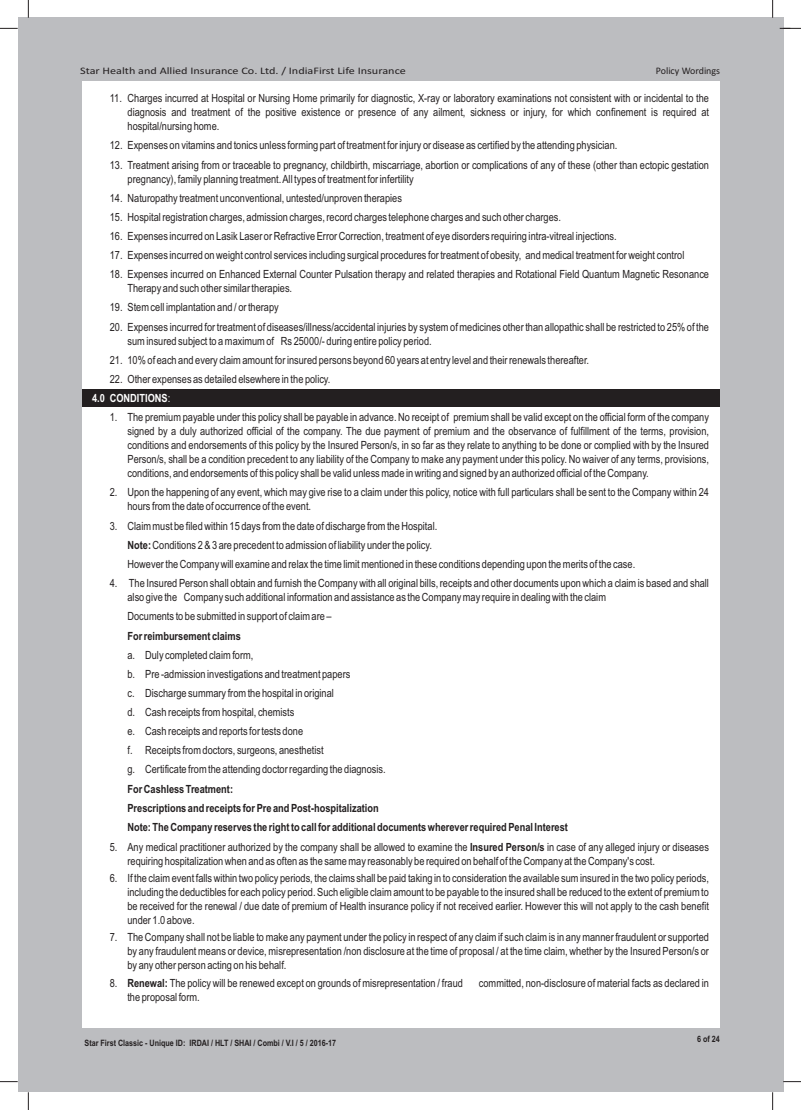
<style>
.page{position:relative;width:801px;height:1110px;background:#fff}
.page>*{position:absolute;margin:0;border:0;box-sizing:border-box;transform-origin:0 0}
.t1{font:11.25px/14px "Arial Narrow";color:#231f20}
.t2{font:700 11.25px/19.2px "Arial Narrow";color:#231f20}
.t3{font:10px "Calibri";color:#231f20;scale:1.22 1}
.t4{font:10px "Calibri";color:#231f20}
.t5{font:700 8.75px "Arial Narrow";color:#231f20}
.s1{font-weight:700;color:#fff}
.s2{color:#fff}
.s3{font-weight:700}
</style>
<div class="page">
<div style="left:18px;top:18px;width:765px;height:1073px;background:#bcbdc0"></div>
<div style="left:81px;top:81px;width:638px;height:947px;background:#fff"></div>
<svg style="left:0;top:28px;width:18px;height:1px"></svg>
<svg style="left:780px;top:28px;width:21px;height:1px"></svg>
<svg style="left:28px;top:0;width:1px;height:18px"></svg>
<svg style="left:772px;top:0;width:1px;height:18px"></svg>
<svg style="left:28px;top:1091px;width:1px;height:18px"></svg>
<svg style="left:772px;top:1091px;width:1px;height:18px"></svg>
<div style="left:82px;top:389px;width:637px;height:18px;background:#231f20"></div>
<p class="t3" style="left:80px;top:67px;width:268px">Star Health and Allied Insurance Co. Ltd. / IndiaFirst Life Insurance</p>
<p class="t4" style="left:656px;top:66px;width:66px">Policy Wordings</p>
<p class="t1" style="left:128px;top:92px;width:583px;text-align:justify;text-indent:-18px">11. Charges incurred at Hospital or Nursing Home primarily for diagnostic, X-ray or laboratory examinations not consistent with or incidental to the diagnosis and treatment of the positive existence or presence of any ailment, sickness or injury, for which confinement is required at hospital/nursing home.</p>
<p class="t1" style="left:110px;top:139px;width:509px">12. Expenses on vitamins and tonics unless forming part of treatment for injury or disease as certified by the attending physician.</p>
<p class="t1" style="left:128px;top:159px;width:583px;text-indent:-18px">13. Treatment arising from or traceable to pregnancy, childbirth, miscarriage, abortion or complications of any of these (other than ectopic gestation pregnancy), family planning treatment. All types of treatment for infertility</p>
<p class="t1" style="left:110px;top:192px;width:294px">14. Naturopathy treatment unconventional, untested/unproven therapies</p>
<p class="t1" style="left:110px;top:211px;width:453px">15. Hospital registration charges, admission charges, record charges telephone charges and such other charges.</p>
<p class="t1" style="left:110px;top:230px;width:508px">16. Expenses incurred on Lasik Laser or Refractive Error Correction, treatment of eye disorders requiring intra-vitreal injections.</p>
<p class="t1" style="left:110px;top:249px;width:576px">17. Expenses incurred on weight control services including surgical procedures for treatment of obesity, and medical treatment for weight control</p>
<p class="t1" style="left:128px;top:268px;width:583px;text-indent:-18px">18. Expenses incurred on Enhanced External Counter Pulsation therapy and related therapies and Rotational Field Quantum Magnetic Resonance<br>Therapy and such other similar therapies.</p>
<p class="t1" style="left:110px;top:301px;width:170px">19. Stem cell implantation and / or therapy</p>
<p class="t1" style="left:128px;top:320px;width:583px;text-indent:-18px">20. Expenses incurred for treatment of diseases/illness/accidental injuries by system of medicines other than allopathic shall be restricted to 25% of the sum insured subject to a maximum of Rs 25000/- during entire policy period.</p>
<p class="t1" style="left:110px;top:353px;width:481px">21. 10% of each and every claim amount for insured persons beyond 60 years at entry level and their renewals thereafter.</p>
<p class="t1" style="left:92px;top:370px;width:240px;line-height:19.2px;text-indent:18px">22. Other expenses as detailed elsewhere in the policy.<br><span class="s1">4.0 CONDITIONS</span><span class="s2">:</span></p>
<p class="t1" style="left:127px;top:411px;width:583px;text-align:justify;text-indent:-18px">1. The premium payable under this policy shall be payable in advance. No receipt of premium shall be valid except on the official form of the company signed by a duly authorized official of the company. The due payment of premium and the observance of fulfillment of the terms, provision, conditions and endorsements of this policy by the Insured Person/s, in so far as they relate to anything to be done or complied with by the Insured Person/s, shall be a condition precedent to any liability of the Company to make any payment under this policy. No waiver of any terms, provisions, conditions, and endorsements of this policy shall be valid unless made in writing and signed by an authorized official of the Company.</p>
<p class="t1" style="left:127px;top:486px;width:583px;text-indent:-18px">2. Upon the happening of any event, which may give rise to a claim under this policy, notice with full particulars shall be sent to the Company within 24 hours from the date of occurrence of the event.</p>
<p class="t1" style="left:127px;top:517px;width:509px;line-height:19.2px;text-indent:-18px">3. Claim must be filed within 15 days from the date of discharge from the Hospital.<br><span class="s3">Note:</span>Conditions 2 &amp; 3 are precedent to admission of liability under the policy.<br>However the Company will examine and relax the time limit mentioned in these conditions depending upon the merits of the case.</p>
<p class="t1" style="left:127px;top:577px;width:583px;text-indent:-18px">4. The Insured Person shall obtain and furnish the Company with all original bills, receipts and other documents upon which a claim is based and shall also give the Company such additional information and assistance as the Company may require in dealing with the claim</p>
<p class="t1" style="left:127px;top:610px;width:206px">Documents to be submitted in support of claim are –</p>
<p class="t2" style="left:127px;top:625px;width:115px">For reimbursement claims</p>
<p class="t1" style="left:127px;top:646px;width:260px;line-height:19.1px">a. Duly completed claim form,<br>b. Pre -admission investigations and treatment papers<br>c. Discharge summary from the hospital in original<br>d. Cash receipts from hospital, chemists<br>e. Cash receipts and reports for tests done<br>f. Receipts from doctors, surgeons, anesthetist<br>g. Certificate from the attending doctor regarding the diagnosis.</p>
<p class="t2" style="left:127px;top:778px;width:442px">For Cashless Treatment:<br>Prescriptions and receipts for Pre and Post-hospitalization<br>Note: The Company reserves the right to call for additional documents wherever required Penal Interest</p>
<p class="t1" style="left:127px;top:840px;width:583px;text-indent:-18px">5. Any medical practitioner authorized by the company shall be allowed to examine the <span class="s3">Insured Person/s</span> in case of any alleged injury or diseases requiring hospitalization when and as often as the same may reasonably be required on behalf of the Company at the Company's cost.</p>
<p class="t1" style="left:127px;top:871px;width:583px;text-align:justify;text-indent:-18px">6. If the claim event falls within two policy periods, the claims shall be paid taking in to consideration the available sum insured in the two policy periods, including the deductibles for each policy period. Such eligible claim amount to be payable to the insured shall be reduced to the extent of premium to be received for the renewal / due date of premium of Health insurance policy if not received earlier. However this will not apply to the cash benefit under 1.0 above.</p>
<p class="t1" style="left:127px;top:931px;width:583px;text-align:justify;text-indent:-18px">7. The Company shall not be liable to make any payment under the policy in respect of any claim if such claim is in any manner fraudulent or supported by any fraudulent means or device, misrepresentation /non disclosure at the time of proposal / at the time claim, whether by the Insured Person/s or by any other person acting on his behalf.</p>
<p class="t1" style="left:110px;top:976px;width:355px">8. <span class="s3">Renewal:</span> The policy will be renewed except on grounds of misrepresentation / fraud</p>
<p class="t1" style="left:479px;top:976px;width:232px">committed, non-disclosure of material facts as declared in</p>
<p class="t1" style="left:127px;top:990px;width:74px">the proposal form.</p>
<p class="t5" style="left:85px;top:1035px;width:253px">Star First Classic - Unique ID: IRDAI / HLT / SHAI / Combi / V.I / 5 / 2016-17</p>
<p class="t5" style="left:697px;top:1032px;width:24px">6 of 24</p>
</div>
